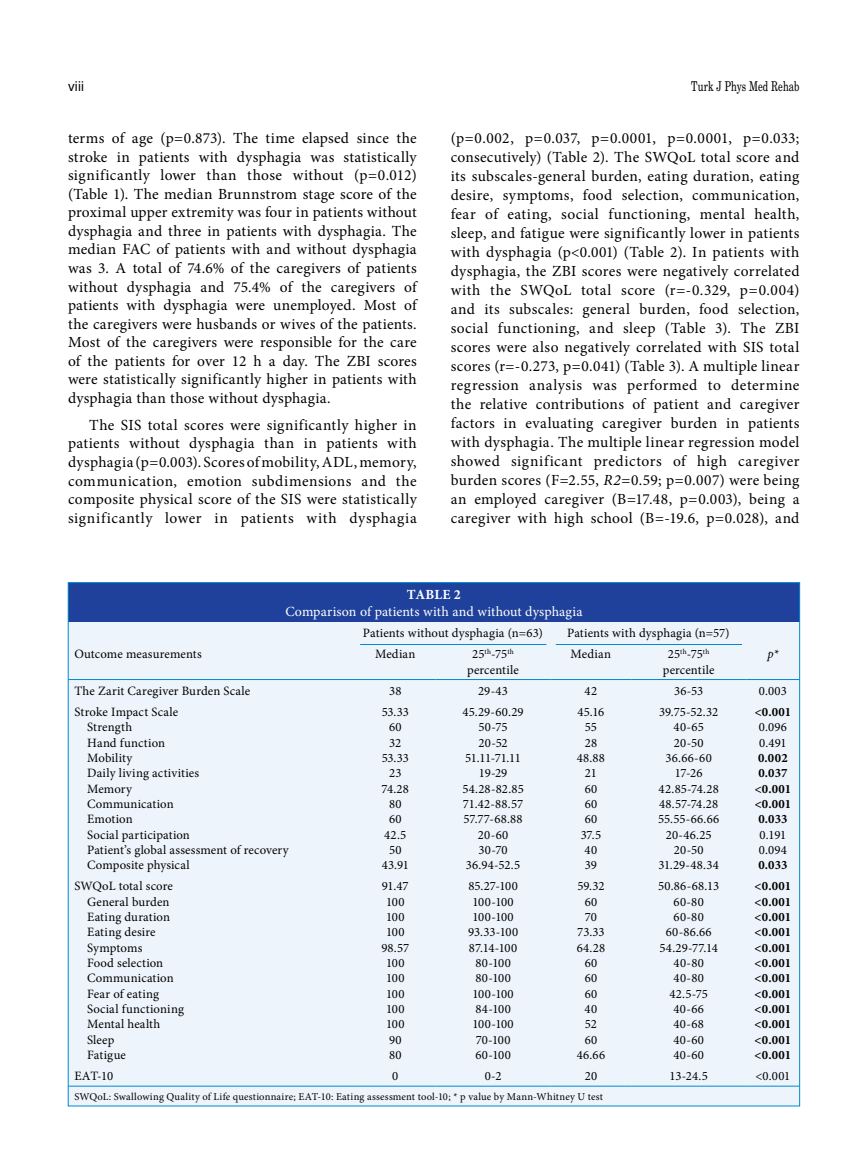
<style>
.page{position:relative;width:859px;height:1170px;background:#fff}
.page>*{position:absolute;margin:0;border:0;box-sizing:border-box;transform-origin:0 0}
.t1{font:15.45px/19px "Minion Pro";letter-spacing:.025em;color:#000;text-align:justify}
.t2{font:13.95px "Minion Pro";letter-spacing:.005em;color:#fff}
.t3{font:700 13.95px "Minion Pro";letter-spacing:.01em;color:#fff}
.t4{font:13.5px "Madison Tr";letter-spacing:.005em;color:#000}
.t5{font:13.5px "Helvetica Normal Tr";color:#000}
.t6{font:12.75px/15.3px "Minion Pro";letter-spacing:.01em;color:#000;text-align:center}
.t7{font:700 12.75px/15.3px "Minion Pro";letter-spacing:.005em;color:#000}
.t8{font:italic 12.75px "Minion Pro";color:#000}
.t9{font:10.5px "Minion Pro";letter-spacing:.02em;color:#000}
.s1{font-style:italic}
</style>
<div class="page">
<div style="left:68px;top:582px;width:732px;height:523px;background:#eef4fb"></div>
<div style="left:68px;top:582px;width:731px;height:39px;background:#20419b"></div>
<hr style="left:68px;top:679px;width:287px;height:1px;background:#0089cf">
<hr style="left:355px;top:679px;width:81px;height:1px;background:#0089cf">
<hr style="left:436px;top:679px;width:115px;height:1px;background:#0089cf">
<hr style="left:551px;top:679px;width:80px;height:1px;background:#0089cf">
<hr style="left:631px;top:679px;width:115px;height:1px;background:#0089cf">
<hr style="left:746px;top:679px;width:53px;height:1px;background:#0089cf">
<hr style="left:68px;top:1085px;width:287px;height:1px;background:#0089cf">
<hr style="left:355px;top:1085px;width:81px;height:1px;background:#0089cf">
<hr style="left:436px;top:1085px;width:115px;height:1px;background:#0089cf">
<hr style="left:551px;top:1085px;width:80px;height:1px;background:#0089cf">
<hr style="left:631px;top:1085px;width:115px;height:1px;background:#0089cf">
<hr style="left:746px;top:1085px;width:53px;height:1px;background:#0089cf">
<hr style="left:360px;top:644px;width:186px;height:1px;background:#0089cf">
<hr style="left:556px;top:644px;width:186px;height:1px;background:#0089cf">
<p class="t5" style="left:68px;top:78px;width:18px">viii</p>
<p class="t4" style="left:691px;top:78px;width:110px">Turk J Phys Med Rehab</p>
<p class="t1" style="left:68px;top:129px;width:350px;line-height:18.6px">terms of age (p=0.873). The time elapsed since the stroke in patients with dysphagia was statistically significantly lower than those without (p=0.012) (Table 1). The median Brunnstrom stage score of the proximal upper extremity was four in patients without dysphagia and three in patients with dysphagia. The median FAC of patients with and without dysphagia was 3. A total of 74.6% of the caregivers of patients without dysphagia and 75.4% of the caregivers of patients with dysphagia were unemployed. Most of the caregivers were husbands or wives of the patients.<br>Most of the caregivers were responsible for the care of the patients for over 12 h a day. The ZBI scores were statistically significantly higher in patients with dysphagia than those without dysphagia.</p>
<p class="t1" style="left:68px;top:415px;width:350px;line-height:18.6px;text-indent:21px">The SIS total scores were significantly higher in patients without dysphagia than in patients with dysphagia (p=0.003). Scores of mobility, ADL, memory, communication, emotion subdimensions and the composite physical score of the SIS were statistically significantly lower in patients with dysphagia</p>
<p class="t1" style="left:451px;top:129px;width:350px">(p=0.002, p=0.037, p=0.0001, p=0.0001, p=0.033; consecutively) (Table 2). The SWQoL total score and its subscales-general burden, eating duration, eating desire, symptoms, food selection, communication, fear of eating, social functioning, mental health, sleep, and fatigue were significantly lower in patients with dysphagia (p&lt;0.001) (Table 2). In patients with dysphagia, the ZBI scores were negatively correlated with the SWQoL total score (r=-0.329, p=0.004) and its subscales: general burden, food selection, social functioning, and sleep (Table 3). The ZBI scores were also negatively correlated with SIS total scores (r=-0.273, p=0.041) (Table 3). A multiple linear regression analysis was performed to determine the relative contributions of patient and caregiver factors in evaluating caregiver burden in patients with dysphagia. The multiple linear regression model showed significant predictors of high caregiver burden scores (F=2.55, <span class="s1">R2</span>=0.59; p=0.007) were being an employed caregiver (B=17.48, p=0.003), being a caregiver with high school (B=-19.6, p=0.028), and</p>
<p class="t3" style="left:407px;top:584px;width:55px">TABLE 2</p>
<p class="t2" style="left:285px;top:601px;width:299px">Comparison of patients with and without dysphagia</p>
<p class="t6" style="left:363px;top:625px;width:181px">Patients without dysphagia (n=63)</p>
<p class="t6" style="left:567px;top:625px;width:164px">Patients with dysphagia (n=57)</p>
<p class="t6" style="left:74px;top:646px;width:129px">Outcome measurements</p>
<p class="t6" style="left:375px;top:646px;width:42px">Median</p>
<p class="t6" style="left:467px;top:646px;width:53px">25<sup>th</sup>-75<sup>th </sup>percentile</p>
<p class="t6" style="left:571px;top:646px;width:42px">Median</p>
<p class="t6" style="left:663px;top:646px;width:53px">25<sup>th</sup>-75<sup>th </sup>percentile</p>
<p class="t8" style="left:767px;top:645px;width:13px">p*</p>
<p class="t6" style="left:74px;top:683px;width:177px">The Zarit Caregiver Burden Scale</p>
<p class="t6" style="left:389px;top:683px;width:14px">38</p>
<p class="t6" style="left:478px;top:683px;width:31px">29-43</p>
<p class="t6" style="left:585px;top:683px;width:14px">42</p>
<p class="t6" style="left:674px;top:683px;width:31px">36-53</p>
<p class="t6" style="left:759px;top:683px;width:30px">0.003</p>
<p class="t6" style="left:87px;top:704px;width:203px;text-align:left;text-indent:-13px">Stroke Impact Scale<br>Strength<br>Hand function<br>Mobility<br>Daily living activities<br>Memory<br>Communication<br>Emotion<br>Social participation<br>Patient’s global assessment of recovery<br>Composite physical</p>
<p class="t6" style="left:381px;top:704px;width:29px">53.33<br>60<br>32<br>53.33<br>23<br>74.28<br>80<br>60<br>42.5<br>50<br>43.91</p>
<p class="t6" style="left:462px;top:704px;width:63px">45.29-60.29<br>50-75<br>20-52<br>51.11-71.11<br>19-29<br>54.28-82.85<br>71.42-88.57<br>57.77-68.88<br>20-60<br>30-70<br>36.94-52.5</p>
<p class="t6" style="left:577px;top:704px;width:30px">45.16<br>55<br>28<br>48.88<br>21<br>60<br>60<br>60<br>37.5<br>40<br>39</p>
<p class="t6" style="left:658px;top:704px;width:62px">39.75-52.32<br>40-65<br>20-50<br>36.66-60<br>17-26<br>42.85-74.28<br>48.57-74.28<br>55.55-66.66<br>20-46.25<br>20-50<br>31.29-48.34</p>
<p class="t7" style="left:755px;top:704px;width:38px">&lt;0.001</p>
<p class="t6" style="left:759px;top:719px;width:30px;text-align:left">0.096<br>0.491</p>
<p class="t7" style="left:755px;top:750px;width:38px">0.002<br>0.037 &lt;0.001 &lt;0.001<br>0.033</p>
<p class="t6" style="left:759px;top:826px;width:30px;text-align:left">0.191<br>0.094</p>
<p class="t7" style="left:758px;top:857px;width:31px">0.033</p>
<p class="t6" style="left:87px;top:878px;width:98px;text-align:left;text-indent:-13px">SWQoL total score<br>General burden<br>Eating duration<br>Eating desire<br>Symptoms<br>Food selection<br>Communication<br>Fear of eating<br>Social functioning<br>Mental health<br>Sleep<br>Fatigue</p>
<p class="t6" style="left:381px;top:878px;width:29px">91.47<br>100<br>100<br>100<br>98.57<br>100<br>100<br>100<br>100<br>100<br>90<br>80</p>
<p class="t6" style="left:468px;top:878px;width:52px">85.27-100<br>100-100<br>100-100<br>93.33-100<br>87.14-100<br>80-100<br>80-100<br>100-100<br>84-100<br>100-100<br>70-100<br>60-100</p>
<p class="t6" style="left:577px;top:878px;width:30px">59.32<br>60<br>70<br>73.33<br>64.28<br>60<br>60<br>60<br>40<br>52<br>60<br>46.66</p>
<p class="t6" style="left:658px;top:878px;width:62px">50.86-68.13<br>60-80<br>60-80<br>60-86.66<br>54.29-77.14<br>40-80<br>40-80<br>42.5-75<br>40-66<br>40-68<br>40-60<br>40-60</p>
<p class="t7" style="left:755px;top:878px;width:38px;text-align:justify">&lt;0.001 &lt;0.001 &lt;0.001 &lt;0.001 &lt;0.001 &lt;0.001 &lt;0.001 &lt;0.001 &lt;0.001 &lt;0.001 &lt;0.001 &lt;0.001</p>
<p class="t6" style="left:74px;top:1068px;width:40px">EAT-10</p>
<p class="t6" style="left:392px;top:1068px;width:8px">0</p>
<p class="t6" style="left:485px;top:1068px;width:18px">0-2</p>
<p class="t6" style="left:585px;top:1068px;width:14px">20</p>
<p class="t6" style="left:669px;top:1068px;width:40px">13-24.5</p>
<p class="t6" style="left:755px;top:1068px;width:36px">&lt;0.001</p>
<p class="t9" style="left:74px;top:1089px;width:530px">SWQoL: Swallowing Quality of Life questionnaire; EAT-10: Eating assessment tool-10; * p value by Mann-Whitney U test</p>
</div>
